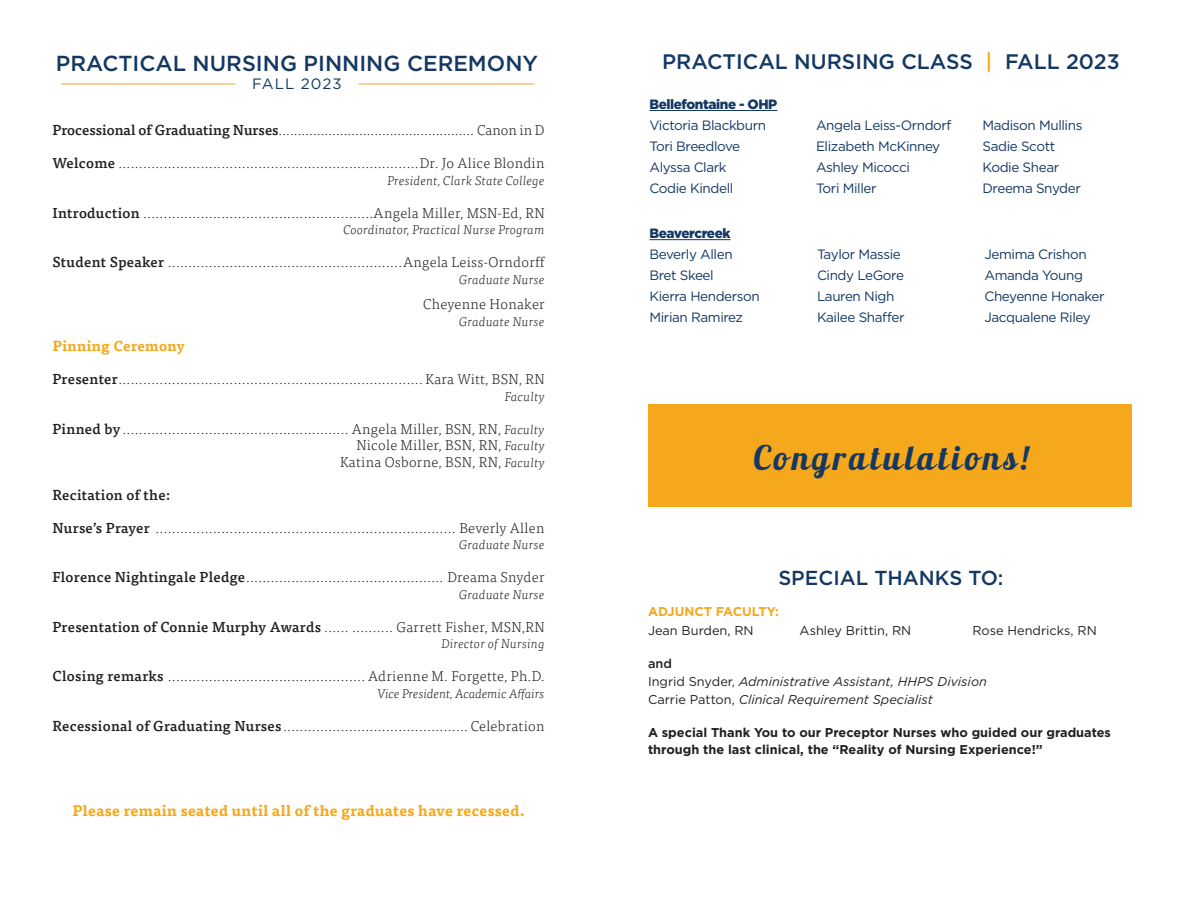
<style>
.page{position:relative;width:1188px;height:918px;background:#fff}
.page>*{position:absolute;margin:0;border:0;box-sizing:border-box;transform-origin:0 0}
.t1{font:33.9px "Lobster 1.3";letter-spacing:.11em;color:#133863}
.t2{font:500 21.75px "Gotham";color:#133863}
.t3{font:500 21px "Gotham";color:#133863}
.t4{font:500 20.25px "Gotham";color:#133863}
.t5{font:700 15px "Tisa Pro";letter-spacing:.02em;color:#f5a81c}
.t6{font:15px "Gotham";letter-spacing:.07em;color:#133863}
.t7{font:300 14.25px "Tisa Pro";letter-spacing:.02em;color:#231f20}
.t8{font:500 14.25px "Tisa Pro";letter-spacing:.02em;color:#231f20}
.t9{font:700 14.25px "Tisa Pro";letter-spacing:.02em;color:#f5a81c}
.t10{font:13.5px "Gotham";letter-spacing:-.03em;color:#133863}
.t11{font:900 13.5px "Gotham";letter-spacing:-.03em;color:#133863}
.t12{font:italic 300 12.75px "Tisa Pro";letter-spacing:.02em;color:#231f20}
.t13{font:700 12.75px/16.5px "Gotham";color:#231f20}
.t14{font:italic 12.75px "Gotham";color:#231f20}
.t15{font:12.75px "Gotham";color:#231f20}
.t16{font:italic 300 12.75px "Tisa Pro";color:#231f20}
.t17{font:700 12.75px "Gotham";color:#f5a81c}
.t18{font:500 12.75px "Gotham";color:#231f20}
.s1{font-weight:500}
.s2{font-style:italic;font-size:12.75px}
.s3{color:#f5a81c}
.s4{font-style:normal}
</style>
<div class="page">
<hr style="left:650px;top:110px;width:127px;height:1px;background:#133863">
<hr style="left:359px;top:84px;width:176px;height:1px;background:#f5a81c">
<hr style="left:61px;top:84px;width:174px;height:1px;background:#f5a81c">
<div style="left:649px;top:404px;width:483px;height:102px;background:#f5a81c"></div>
<hr style="left:650px;top:239px;width:81px;height:1px;background:#133863">
<p class="t2" style="left:56px;top:49px;width:484px">PRACTICAL NURSING PINNING CEREMONY</p>
<p class="t6" style="left:252px;top:74px;width:91px">FALL 2023</p>
<p class="t7" style="left:52px;top:121px;width:494px"><span class="s1">Processional of Graduating Nurses</span>................................................... Canon in D</p>
<p class="t7" style="left:52px;top:154px;width:494px"><span class="s1">Welcome</span> .........................................................................Dr. Jo Alice Blondin</p>
<p class="t12" style="left:387px;top:172px;width:159px">President, Clark State College</p>
<p class="t7" style="left:52px;top:203px;width:494px"><span class="s1">Introduction</span> ........................................................Angela Miller, MSN-Ed, RN</p>
<p class="t12" style="left:344px;top:221px;width:203px">Coordinator, Practical Nurse Program</p>
<p class="t7" style="left:52px;top:253px;width:494px"><span class="s1">Student Speaker</span> .........................................................Angela Leiss-Orndorff</p>
<p class="t12" style="left:459px;top:271px;width:87px">Graduate Nurse</p>
<p class="t7" style="left:423px;top:295px;width:123px">Cheyenne Honaker</p>
<p class="t12" style="left:459px;top:313px;width:87px">Graduate Nurse</p>
<p class="t9" style="left:52px;top:335px;width:134px">Pinning Ceremony</p>
<p class="t7" style="left:52px;top:370px;width:494px"><span class="s1">Presenter</span>.......................................................................... Kara Witt, BSN, RN</p>
<p class="t12" style="left:505px;top:388px;width:41px">Faculty</p>
<p class="t7" style="left:52px;top:419px;width:494px"><span class="s1">Pinned by</span> ....................................................... Angela Miller, BSN, RN, <span class="s2">Faculty</span></p>
<p class="t7" style="left:356px;top:436px;width:190px">Nicole Miller, BSN, RN, <span class="s2">Faculty</span></p>
<p class="t7" style="left:340px;top:452px;width:206px">Katina Osborne, BSN, RN, <span class="s2">Faculty</span></p>
<p class="t8" style="left:52px;top:484px;width:119px">Recitation of the:</p>
<p class="t7" style="left:52px;top:518px;width:494px"><span class="s1">Nurse’s Prayer</span> ......................................................................... Beverly Allen</p>
<p class="t12" style="left:459px;top:536px;width:87px">Graduate Nurse</p>
<p class="t7" style="left:52px;top:568px;width:494px"><span class="s1">Florence Nightingale Pledge</span>................................................ Dreama Snyder</p>
<p class="t12" style="left:459px;top:586px;width:87px">Graduate Nurse</p>
<p class="t7" style="left:52px;top:617px;width:494px"><span class="s1">Presentation of Connie Murphy Awards</span> ...... .......... Garrett Fisher, MSN,RN</p>
<p class="t12" style="left:441px;top:635px;width:105px">Director of Nursing</p>
<p class="t7" style="left:52px;top:667px;width:494px"><span class="s1">Closing remarks</span> ................................................ Adrienne M. Forgette, Ph.D.</p>
<p class="t16" style="left:378px;top:685px;width:169px">Vice President, Academic Affairs</p>
<p class="t7" style="left:52px;top:716px;width:494px"><span class="s1">Recessional of Graduating Nurses</span>............................................. Celebration</p>
<p class="t5" style="left:72px;top:799px;width:454px">Please remain seated until all of the graduates have recessed.</p>
<p class="t3" style="left:662px;top:48px;width:459px">PRACTICAL NURSING CLASS <span class="s3">|</span> FALL 2023</p>
<p class="t11" style="left:650px;top:95px;width:129px">Bellefontaine - OHP</p>
<p class="t10" style="left:650px;top:117px;width:118px">Victoria Blackburn</p>
<p class="t10" style="left:650px;top:138px;width:92px">Tori Breedlove</p>
<p class="t10" style="left:650px;top:159px;width:79px">Alyssa Clark</p>
<p class="t10" style="left:650px;top:180px;width:85px">Codie Kindell</p>
<p class="t10" style="left:816px;top:117px;width:137px">Angela Leiss-Orndorf</p>
<p class="t10" style="left:816px;top:138px;width:126px">Elizabeth McKinney</p>
<p class="t10" style="left:816px;top:159px;width:95px">Ashley Micocci</p>
<p class="t10" style="left:816px;top:180px;width:62px">Tori Miller</p>
<p class="t10" style="left:982px;top:117px;width:101px">Madison Mullins</p>
<p class="t10" style="left:982px;top:138px;width:74px">Sadie Scott</p>
<p class="t10" style="left:982px;top:159px;width:78px">Kodie Shear</p>
<p class="t10" style="left:982px;top:180px;width:100px">Dreema Snyder</p>
<p class="t11" style="left:650px;top:224px;width:83px">Beavercreek</p>
<p class="t10" style="left:650px;top:246px;width:85px">Beverly Allen</p>
<p class="t10" style="left:650px;top:267px;width:66px">Bret Skeel</p>
<p class="t10" style="left:650px;top:288px;width:112px">Kierra Henderson</p>
<p class="t10" style="left:650px;top:309px;width:95px">Mirian Ramirez</p>
<p class="t10" style="left:817px;top:246px;width:85px">Taylor Massie</p>
<p class="t10" style="left:817px;top:267px;width:89px">Cindy LeGore</p>
<p class="t10" style="left:817px;top:288px;width:79px">Lauren Nigh</p>
<p class="t10" style="left:817px;top:309px;width:89px">Kailee Shaffer</p>
<p class="t10" style="left:984px;top:246px;width:104px">Jemima Crishon</p>
<p class="t10" style="left:984px;top:267px;width:100px">Amanda Young</p>
<p class="t10" style="left:984px;top:288px;width:122px">Cheyenne Honaker</p>
<p class="t10" style="left:984px;top:309px;width:108px">Jacqualene Riley</p>
<p class="t1" style="left:753px;top:436px;width:277px">Congratulations!</p>
<p class="t4" style="left:778px;top:565px;width:227px">SPECIAL THANKS TO:</p>
<p class="t17" style="left:648px;top:603px;width:133px">ADJUNCT FACULTY:</p>
<p class="t15" style="left:648px;top:623px;width:107px">Jean Burden, RN</p>
<p class="t15" style="left:800px;top:623px;width:113px">Ashley Brittin, RN</p>
<p class="t15" style="left:973px;top:623px;width:126px">Rose Hendricks, RN</p>
<p class="t18" style="left:648px;top:655px;width:25px">and</p>
<p class="t14" style="left:648px;top:674px;width:340px"><span class="s4">Ingrid Snyder,</span> Administrative Assistant, HHPS Division</p>
<p class="t14" style="left:648px;top:692px;width:286px"><span class="s4">Carrie Patton,</span> Clinical Requirement Specialist</p>
<p class="t13" style="left:648px;top:724px;width:465px">A special Thank You to our Preceptor Nurses who guided our graduates through the last clinical, the “Reality of Nursing Experience!”</p>
</div>
